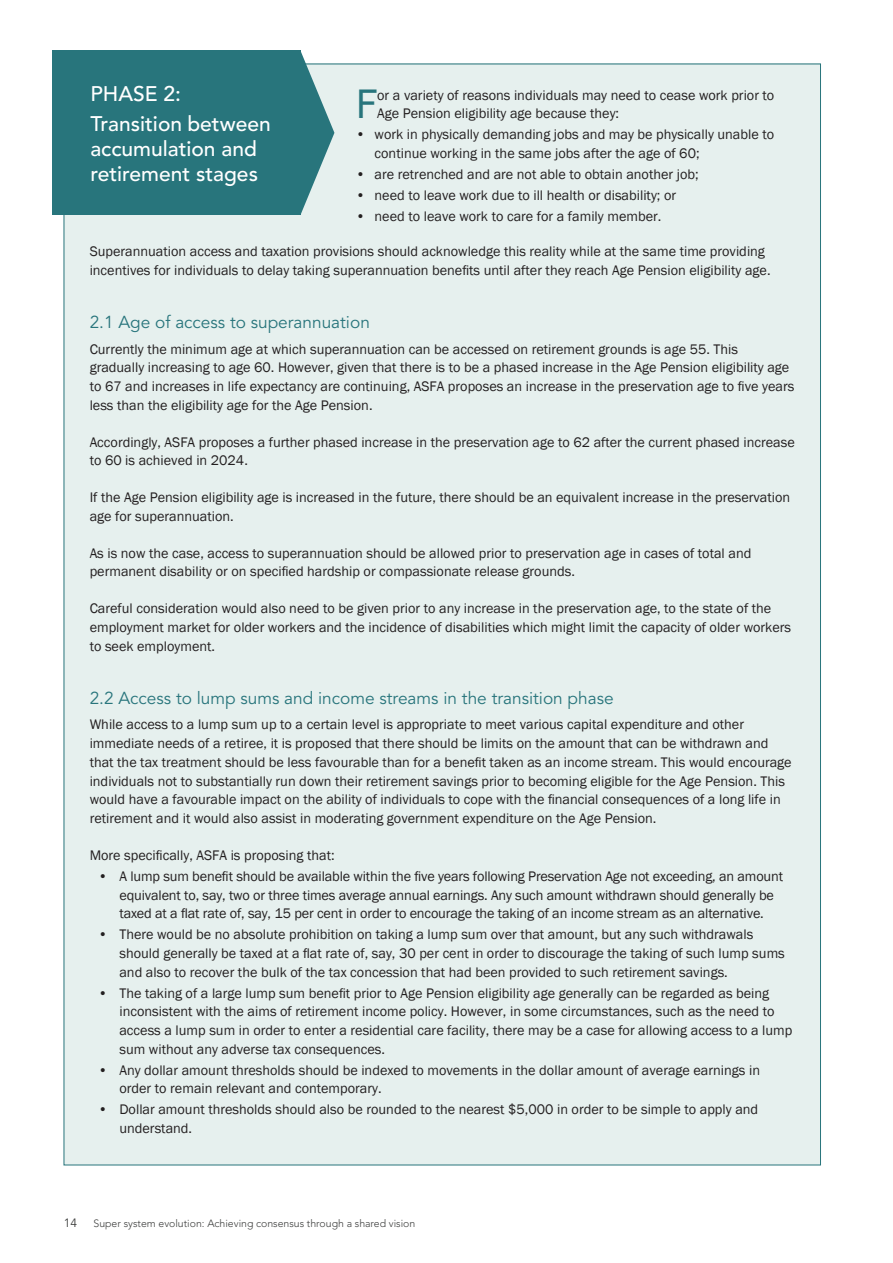
<style>
.page{position:relative;width:893px;height:1263px;background:#fff}
.page>*{position:absolute;margin:0;border:0;box-sizing:border-box;transform-origin:0 0}
.t1{font:42.45px "Franklin Gothic";color:#28757c}
.t2{font:500 21px/29.4px "Avenir";color:#fff}
.t3{font:17.25px "Avenir";color:#28757c}
.t4{font:14.25px/18.8px "Franklin Gothic";color:#231f20}
.t5{font:12px "Avenir";color:#3d3e3d}
.t6{font:300 10.5px "Avenir";color:#3d3e3d}
</style>
<div class="page">
<div style="left:64px;top:64px;width:756px;height:1101px;background:#e6f0ee"></div>
<div style="left:52px;top:50px;width:248px;height:165px;background:#28757c"></div>
<svg style="left:300px;top:50px;width:34px;height:165px"></svg>
<h2 class="t2" style="left:90px;top:81px;width:182px">PHASE 2:<br>Transition between</h2>
<h2 class="t2" style="left:90px;top:138px;width:169px;line-height:25.2px">accumulation and retirement stages</h2>
<h1 class="t1" style="left:356px;top:87px;width:23px">F</h1>
<p class="t4" style="left:377px;top:86px;width:399px">or a variety of reasons individuals may need to cease work prior to<br>Age Pension eligibility age because they:</p>
<p class="t4" style="left:375px;top:125px;width:401px;text-indent:-19px">• work in physically demanding jobs and may be physically unable to continue working in the same jobs after the age of 60;</p>
<p class="t4" style="left:356px;top:165px;width:344px">• are retrenched and are not able to obtain another job;</p>
<p class="t4" style="left:356px;top:186px;width:322px">• need to leave work due to ill health or disability; or</p>
<p class="t4" style="left:356px;top:207px;width:307px">• need to leave work to care for a family member.</p>
<p class="t4" style="left:90px;top:243px;width:682px">Superannuation access and taxation provisions should acknowledge this reality while at the same time providing incentives for individuals to delay taking superannuation benefits until after they reach Age Pension eligibility age.</p>
<p class="t3" style="left:90px;top:315px;width:282px">2.1 Age of access to superannuation</p>
<p class="t4" style="left:90px;top:340px;width:706px">Currently the minimum age at which superannuation can be accessed on retirement grounds is age 55. This gradually increasing to age 60. However, given that there is to be a phased increase in the Age Pension eligibility age to 67 and increases in life expectancy are continuing, ASFA proposes an increase in the preservation age to five years less than the eligibility age for the Age Pension.</p>
<p class="t4" style="left:90px;top:433px;width:707px">Accordingly, ASFA proposes a further phased increase in the preservation age to 62 after the current phased increase to 60 is achieved in 2024.</p>
<p class="t4" style="left:90px;top:489px;width:702px">If the Age Pension eligibility age is increased in the future, there should be an equivalent increase in the preservation age for superannuation.</p>
<p class="t4" style="left:90px;top:544px;width:663px">As is now the case, access to superannuation should be allowed prior to preservation age in cases of total and permanent disability or on specified hardship or compassionate release grounds.</p>
<p class="t4" style="left:90px;top:600px;width:703px">Careful consideration would also need to be given prior to any increase in the preservation age, to the state of the employment market for older workers and the incidence of disabilities which might limit the capacity of older workers to seek employment.</p>
<p class="t3" style="left:90px;top:691px;width:525px">2.2 Access to lump sums and income streams in the transition phase</p>
<p class="t4" style="left:90px;top:716px;width:703px">While access to a lump sum up to a certain level is appropriate to meet various capital expenditure and other immediate needs of a retiree, it is proposed that there should be limits on the amount that can be withdrawn and that the tax treatment should be less favourable than for a benefit taken as an income stream. This would encourage individuals not to substantially run down their retirement savings prior to becoming eligible for the Age Pension. This would have a favourable impact on the ability of individuals to cope with the financial consequences of a long life in retirement and it would also assist in moderating government expenditure on the Age Pension.</p>
<p class="t4" style="left:90px;top:846px;width:246px">More specifically, ASFA is proposing that:</p>
<p class="t4" style="left:119px;top:867px;width:665px;text-indent:-21px">• A lump sum benefit should be available within the five years following Preservation Age not exceeding, an amount equivalent to, say, two or three times average annual earnings. Any such amount withdrawn should generally be taxed at a flat rate of, say, 15 per cent in order to encourage the taking of an income stream as an alternative.</p>
<p class="t4" style="left:119px;top:925px;width:667px;text-indent:-21px">• There would be no absolute prohibition on taking a lump sum over that amount, but any such withdrawals should generally be taxed at a flat rate of, say, 30 per cent in order to discourage the taking of such lump sums and also to recover the bulk of the tax concession that had been provided to such retirement savings.</p>
<p class="t4" style="left:119px;top:984px;width:675px;text-indent:-21px">• The taking of a large lump sum benefit prior to Age Pension eligibility age generally can be regarded as being inconsistent with the aims of retirement income policy. However, in some circumstances, such as the need to access a lump sum in order to enter a residential care facility, there may be a case for allowing access to a lump sum without any adverse tax consequences.</p>
<p class="t4" style="left:119px;top:1061px;width:642px;text-indent:-21px">• Any dollar amount thresholds should be indexed to movements in the dollar amount of average earnings in order to remain relevant and contemporary.</p>
<p class="t4" style="left:119px;top:1100px;width:640px;text-indent:-21px">• Dollar amount thresholds should also be rounded to the nearest $5,000 in order to be simple to apply and understand.</p>
<p class="t5" style="left:64px;top:1218px;width:15px">14</p>
<p class="t6" style="left:94px;top:1218px;width:323px">Super system evolution: Achieving consensus through a shared vision</p>
</div>
